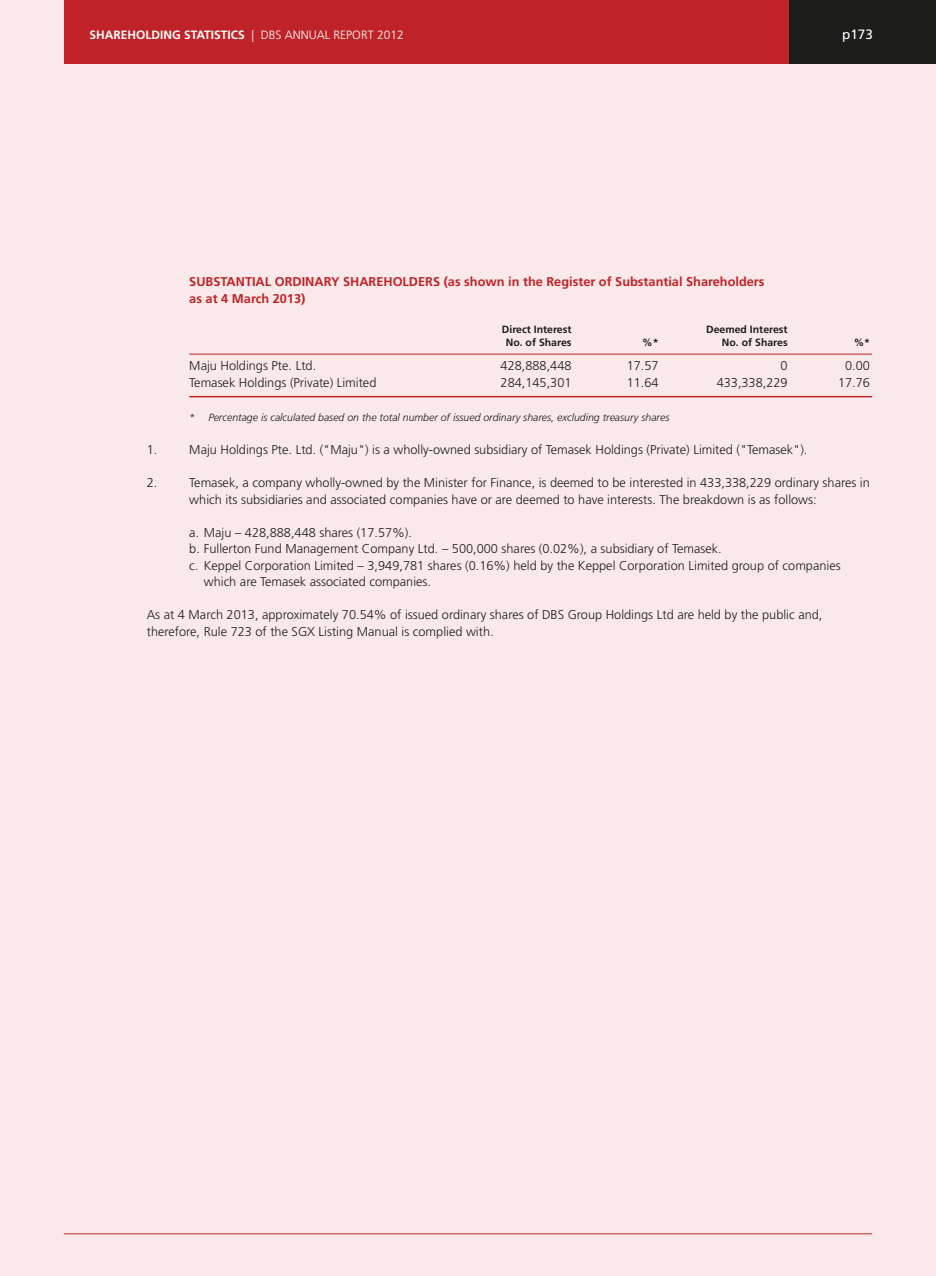
<style>
.page{position:relative;width:936px;height:1276px;background:#fff}
.page>*{position:absolute;margin:0;border:0;box-sizing:border-box;transform-origin:0 0}
.t1{font:13.5px "Frutiger";color:#fff}
.t2{font:300 12.75px/16.5px "Frutiger";color:#1d1d1b}
.t3{font:700 12.75px/16.5px "Frutiger";color:#c02327}
.t4{font:700 12px "Frutiger";color:#fff}
.t5{font:italic 300 10.5px "Frutiger";color:#1d1d1b}
.t6{font:700 10.5px "Frutiger";color:#1d1d1b}
.s1{font-weight:300}
</style>
<div class="page">
<div style="left:0;top:0;width:935px;height:1276px;background:#f9e9ea"></div>
<div style="left:64px;top:0;width:725px;height:64px;background:#c02327"></div>
<div style="left:789px;top:0;width:146px;height:64px;background:#1d1d1b"></div>
<hr style="left:64px;top:1233px;width:808px;height:1px;background:#c02327">
<hr style="left:189px;top:354px;width:683px;height:1px;background:#c02327">
<hr style="left:189px;top:396px;width:683px;height:1px;background:#c02327">
<p class="t4" style="left:89px;top:30px;width:316px">SHAREHOLDING STATISTICS <span class="s1">| DBS ANNUAL REPORT 2012</span></p>
<p class="t1" style="left:842px;top:29px;width:32px">p173</p>
<p class="t3" style="left:189px;top:275px;width:576px">SUBSTANTIAL ORDINARY SHAREHOLDERS (as shown in the Register of Substantial Shareholders as at 4 March 2013)</p>
<p class="t6" style="left:502px;top:325px;width:71px">Direct Interest</p>
<p class="t6" style="left:706px;top:325px;width:83px">Deemed Interest</p>
<p class="t6" style="left:505px;top:338px;width:67px">No. of Shares</p>
<p class="t6" style="left:642px;top:338px;width:18px">%*</p>
<p class="t6" style="left:721px;top:338px;width:67px">No. of Shares</p>
<p class="t6" style="left:853px;top:338px;width:18px">%*</p>
<p class="t2" style="left:189px;top:359px;width:128px">Maju Holdings Pte. Ltd.</p>
<p class="t2" style="left:500px;top:359px;width:72px">428,888,448</p>
<p class="t2" style="left:626px;top:359px;width:33px">17.57</p>
<p class="t2" style="left:780px;top:359px;width:9px">0</p>
<p class="t2" style="left:845px;top:359px;width:26px">0.00</p>
<p class="t2" style="left:189px;top:375px;width:189px">Temasek Holdings (Private) Limited</p>
<p class="t2" style="left:500px;top:375px;width:72px">284,145,301</p>
<p class="t2" style="left:626px;top:375px;width:33px">11.64</p>
<p class="t2" style="left:716px;top:375px;width:72px">433,338,229</p>
<p class="t2" style="left:838px;top:375px;width:33px">17.76</p>
<p class="t5" style="left:189px;top:413px;width:481px">* Percentage is calculated based on the total number of issued ordinary shares, excluding treasury shares</p>
<p class="t2" style="left:147px;top:442px;width:12px">1.</p>
<p class="t2" style="left:189px;top:442px;width:619px">Maju Holdings Pte. Ltd. ("Maju") is a wholly-owned subsidiary of Temasek Holdings (Private) Limited ("Temasek").</p>
<p class="t2" style="left:147px;top:475px;width:12px">2.</p>
<p class="t2" style="left:189px;top:475px;width:682px">Temasek, a company wholly-owned by the Minister for Finance, is deemed to be interested in 433,338,229 ordinary shares in which its subsidiaries and associated companies have or are deemed to have interests. The breakdown is as follows:</p>
<p class="t2" style="left:189px;top:525px;width:224px">a. Maju – 428,888,448 shares (17.57%).</p>
<p class="t2" style="left:189px;top:541px;width:534px">b. Fullerton Fund Management Company Ltd. – 500,000 shares (0.02%), a subsidiary of Temasek.</p>
<p class="t2" style="left:189px;top:558px;width:652px">c. Keppel Corporation Limited – 3,949,781 shares (0.16%) held by the Keppel Corporation Limited group of companies</p>
<p class="t2" style="left:204px;top:574px;width:229px">which are Temasek associated companies.</p>
<p class="t2" style="left:147px;top:607px;width:677px">As at 4 March 2013, approximately 70.54% of issued ordinary shares of DBS Group Holdings Ltd are held by the public and, therefore, Rule 723 of the SGX Listing Manual is complied with.</p>
</div>
